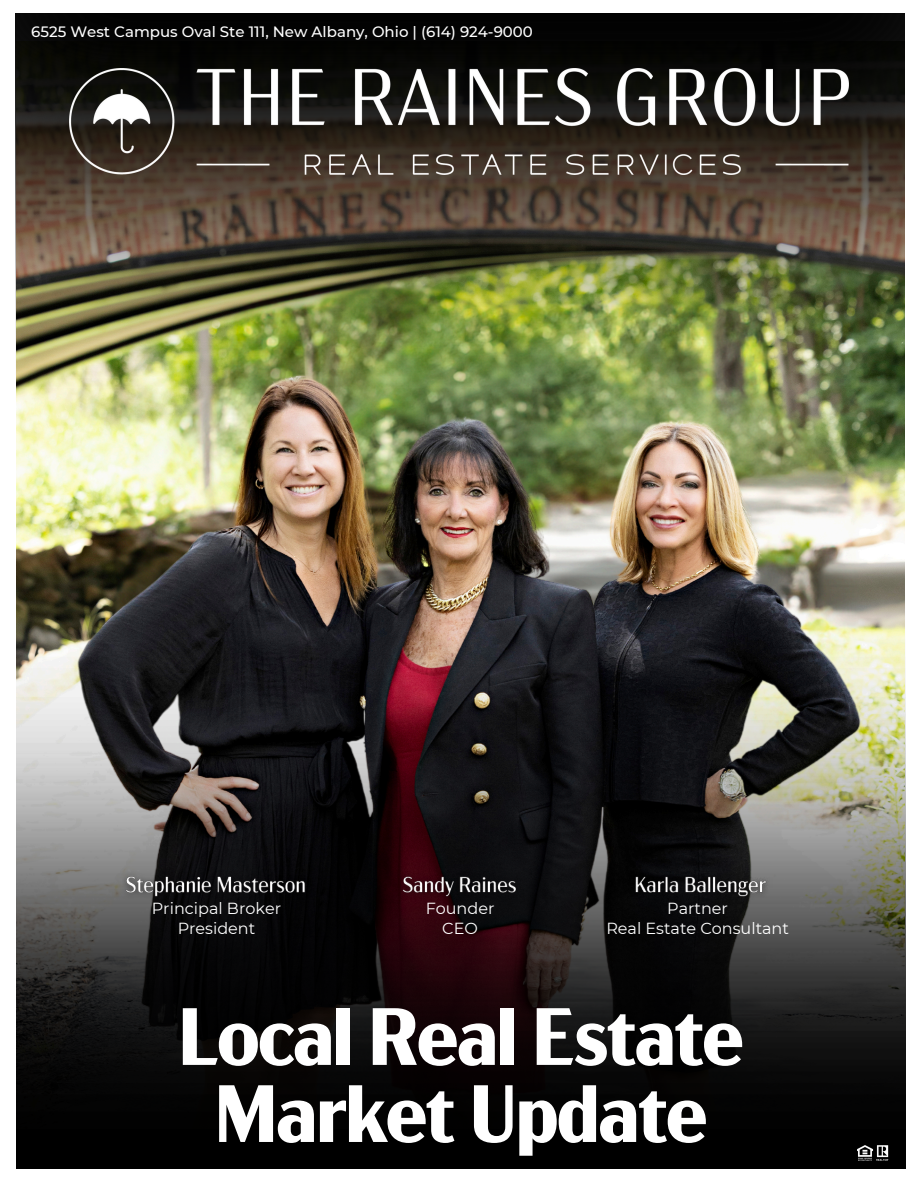
<style>
.page{position:relative;width:918px;height:1188px;background:#fff}
.page>*{position:absolute;margin:0;border:0;box-sizing:border-box;transform-origin:0 0}
.t1{font:700 81px/77.1px "Acme Gothic";letter-spacing:-.025em;color:#fff;text-align:center}
.t2{font:16.05px/20.2px "Montserrat";color:#fff;text-align:center}
.t3{font:500 15px "Montserrat";color:#fff}
</style>
<div class="page">
<img style="left:17px;top:399px;width:888px;height:189px">
<img style="left:17px;top:588px;width:889px;height:581px">
<img style="left:15px;top:14px;width:890px;height:385px">
<img style="left:69px;top:69px;width:780px;height:106px">
<img style="left:858px;top:1146px;width:30px;height:14px">
<img style="left:114px;top:865px;width:203px;height:43px">
<img style="left:392px;top:865px;width:137px;height:43px">
<img style="left:624px;top:865px;width:153px;height:43px">
<h2 class="t3" style="left:31px;top:23px;width:503px">6525 West Campus Oval Ste 111, New Albany, Ohio | (614) 924-9000</h2>
<p class="t2" style="left:152px;top:898px;width:131px">Principal Broker<br>President</p>
<p class="t2" style="left:426px;top:898px;width:70px">Founder<br>CEO</p>
<p class="t2" style="left:606px;top:898px;width:184px">Partner<br>Real Estate Consultant</p>
<p class="t1" style="left:178px;top:1002px;width:568px">Local Real Estate<br>Market Update</p>
</div>
